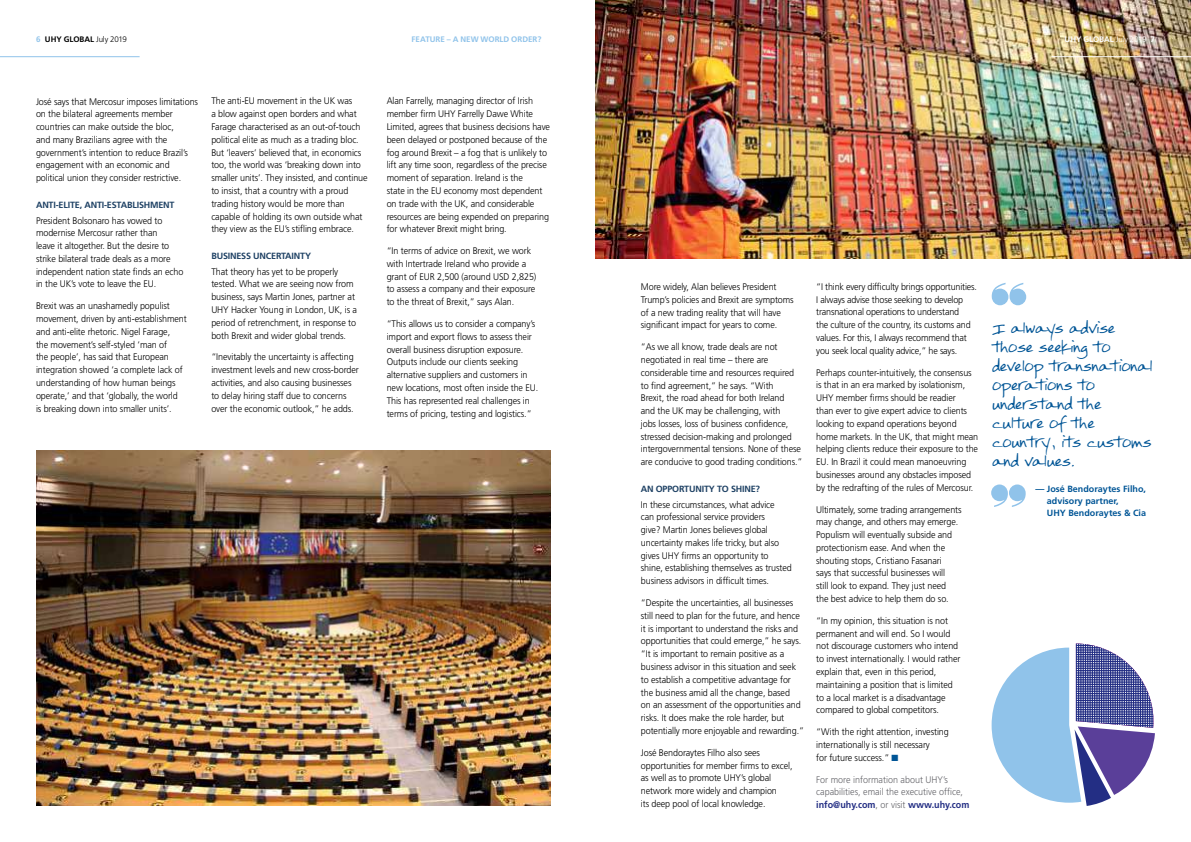
<style>
.page{position:relative;width:1191px;height:842px;background:#fff}
.page>*{position:absolute;margin:0;border:0;box-sizing:border-box;transform-origin:0 0}
.t1{font:12px/19px "FG Rebecca";letter-spacing:-.02em;color:#005596}
.t2{font:300 9.6px/12.8px "Frutiger LT Std";letter-spacing:-.01em;color:#000;scale:.94 1}
.t3{font:300 9.6px/12.8px "Frutiger LT Std";color:#65656a;scale:.94 1}
.t4{font:700 9px "Frutiger LT Std";letter-spacing:-.02em;color:#1e4164}
.t5{font:700 9px/12px "Frutiger LT Std";color:#005596}
.t6{font:700 8px "Frutiger LT Std";color:#90c3ea}
.t7{font:700 8px "Frutiger LT Std";color:#000}
.t8{font:700 8px "Frutiger LT Std";color:#fff}
.s1{color:#90c3ea}
.s2{font-weight:300}
.s3{color:#005596}
.s4{font-weight:700;color:#232e84}
</style>
<div class="page">
<img style="left:595px;top:0;width:596px;height:259px">
<hr style="left:0;top:56px;width:140px;height:1px;background:#90c3ea">
<hr style="left:1051px;top:56px;width:140px;height:1px;background:#fff">
<img style="left:36px;top:451px;width:514px;height:355px">
<svg style="left:991px;top:283px;width:35px;height:22px"></svg>
<svg style="left:991px;top:484px;width:34px;height:23px"></svg>
<svg style="left:991px;top:643px;width:164px;height:163px"></svg>
<p class="t7" style="left:36px;top:35px;width:92px"><span class="s1">6</span> UHY GLOBAL <span class="s2">July 2019</span></p>
<p class="t6" style="left:411px;top:35px;width:131px">FEATURE – A NEW WORLD ORDER?</p>
<p class="t8" style="left:1064px;top:35px;width:92px">UHY GLOBAL <span class="s2">July 2019</span> 7</p>
<p class="t2" style="left:36px;top:95px;width:174px">José says that Mercosur imposes limitations on the bilateral agreements member countries can make outside the bloc,<br>and many Brazilians agree with the government’s intention to reduce Brazil’s engagement with an economic and political union they consider restrictive.</p>
<p class="t4" style="left:36px;top:200px;width:140px">ANTI-ELITE, ANTI-ESTABLISHMENT</p>
<p class="t2" style="left:36px;top:214px;width:158px">President Bolsonaro has vowed to modernise Mercosur rather than<br>leave it altogether. But the desire to strike bilateral trade deals as a more independent nation state finds an echo in the UK’s vote to leave the EU.</p>
<p class="t2" style="left:36px;top:300px;width:162px">Brexit was an unashamedly populist movement, driven by anti-establishment and anti-elite rhetoric. Nigel Farage,<br>the movement’s self-styled ‘man of<br>the people’, has said that European integration showed ‘a complete lack of understanding of how human beings operate,’ and that ‘globally, the world<br>is breaking down into smaller units’.</p>
<p class="t2" style="left:211px;top:95px;width:168px">The anti-EU movement in the UK was<br>a blow against open borders and what Farage characterised as an out-of-touch political elite as much as a trading bloc.<br>But ‘leavers’ believed that, in economics too, the world was ‘breaking down into smaller units’. They insisted, and continue to insist, that a country with a proud trading history would be more than capable of holding its own outside what they view as the EU’s stifling embrace.</p>
<p class="t4" style="left:211px;top:251px;width:101px">BUSINESS UNCERTAINTY</p>
<p class="t2" style="left:211px;top:265px;width:156px">That theory has yet to be properly tested. What we are seeing now from business, says Martin Jones, partner at UHY Hacker Young in London, UK, is a period of retrenchment, in response to both Brexit and wider global trends.</p>
<p class="t2" style="left:211px;top:351px;width:158px">“Inevitably the uncertainty is affecting investment levels and new cross-border activities, and also causing businesses to delay hiring staff due to concerns over the economic outlook,” he adds.</p>
<p class="t2" style="left:387px;top:95px;width:175px">Alan Farrelly, managing director of Irish member firm UHY Farrelly Dawe White Limited, agrees that business decisions have been delayed or postponed because of the fog around Brexit – a fog that is unlikely to lift any time soon, regardless of the precise moment of separation. Ireland is the<br>state in the EU economy most dependent on trade with the UK, and considerable resources are being expended on preparing for whatever Brexit might bring.</p>
<p class="t2" style="left:387px;top:245px;width:161px">“In terms of advice on Brexit, we work with Intertrade Ireland who provide a grant of EUR 2,500 (around USD 2,825) to assess a company and their exposure to the threat of Brexit,” says Alan.</p>
<p class="t2" style="left:387px;top:317px;width:163px">“This allows us to consider a company’s import and export flows to assess their overall business disruption exposure.<br>Outputs include our clients seeking alternative suppliers and customers in new locations, most often inside the EU.<br>This has represented real challenges in terms of pricing, testing and logistics.”</p>
<p class="t2" style="left:641px;top:280px;width:164px">More widely, Alan believes President Trump’s policies and Brexit are symptoms of a new trading reality that will have significant impact for years to come.</p>
<p class="t2" style="left:641px;top:341px;width:174px">“As we all know, trade deals are not negotiated in real time – there are considerable time and resources required to find agreement,” he says. “With<br>Brexit, the road ahead for both Ireland<br>and the UK may be challenging, with<br>jobs losses, loss of business confidence, stressed decision-making and prolonged intergovernmental tensions. None of these are conducive to good trading conditions.”</p>
<p class="t4" style="left:641px;top:483px;width:121px">AN OPPORTUNITY TO SHINE?</p>
<p class="t2" style="left:641px;top:498px;width:162px">In these circumstances, what advice<br>can professional service providers<br>give? Martin Jones believes global uncertainty makes life tricky, but also gives UHY firms an opportunity to shine, establishing themselves as trusted business advisors in difficult times.</p>
<p class="t2" style="left:641px;top:596px;width:175px">“Despite the uncertainties, all businesses still need to plan for the future, and hence it is important to understand the risks and opportunities that could emerge,” he says. “It is important to remain positive as a business advisor in this situation and seek to establish a competitive advantage for the business amid all the change, based<br>on an assessment of the opportunities and risks. It does make the role harder, but potentially more enjoyable and rewarding.”</p>
<p class="t2" style="left:641px;top:746px;width:163px">José Bendoraytes Filho also sees opportunities for member firms to excel, as well as to promote UHY’s global network more widely and champion<br>its deep pool of local knowledge.</p>
<p class="t2" style="left:816px;top:280px;width:173px">“I think every difficulty brings opportunities.<br>I always advise those seeking to develop transnational operations to understand<br>the culture of the country, its customs and values. For this, I always recommend that you seek local quality advice,” he says.</p>
<p class="t2" style="left:816px;top:366px;width:174px">Perhaps counter-intuitively, the consensus is that in an era marked by isolationism, UHY member firms should be readier<br>than ever to give expert advice to clients looking to expand operations beyond home markets. In the UK, that might mean helping clients reduce their exposure to the EU. In Brazil it could mean manoeuvring businesses around any obstacles imposed by the redrafting of the rules of Mercosur.</p>
<p class="t2" style="left:816px;top:503px;width:156px">Ultimately, some trading arrangements may change, and others may emerge.<br>Populism will eventually subside and protectionism ease. And when the shouting stops, Cristiano Fasanari<br>says that successful businesses will<br>still look to expand. They just need<br>the best advice to help them do so.</p>
<p class="t2" style="left:816px;top:614px;width:155px">“In my opinion, this situation is not permanent and will end. So I would not discourage customers who intend to invest internationally. I would rather explain that, even in this period, maintaining a position that is limited to a local market is a disadvantage compared to global competitors.</p>
<p class="t2" style="left:816px;top:725px;width:143px">“With the right attention, investing internationally is still necessary<br>for future success.” <span class="s3">■</span></p>
<p class="t3" style="left:816px;top:773px;width:164px">For more information about UHY’s capabilities, email the executive office, <span class="s4">info@uhy.com</span>, or visit <span class="s4">www.uhy.com</span></p>
<p class="t1" style="left:992px;top:319px;width:162px">I always advise those seeking to develop transnational operations to understand the culture of the country, its customs and values.</p>
<p class="t5" style="left:1047px;top:482px;width:101px;text-indent:-12px">— José Bendoraytes Filho, advisory partner,<br>UHY Bendoraytes &amp; Cia</p>
</div>
